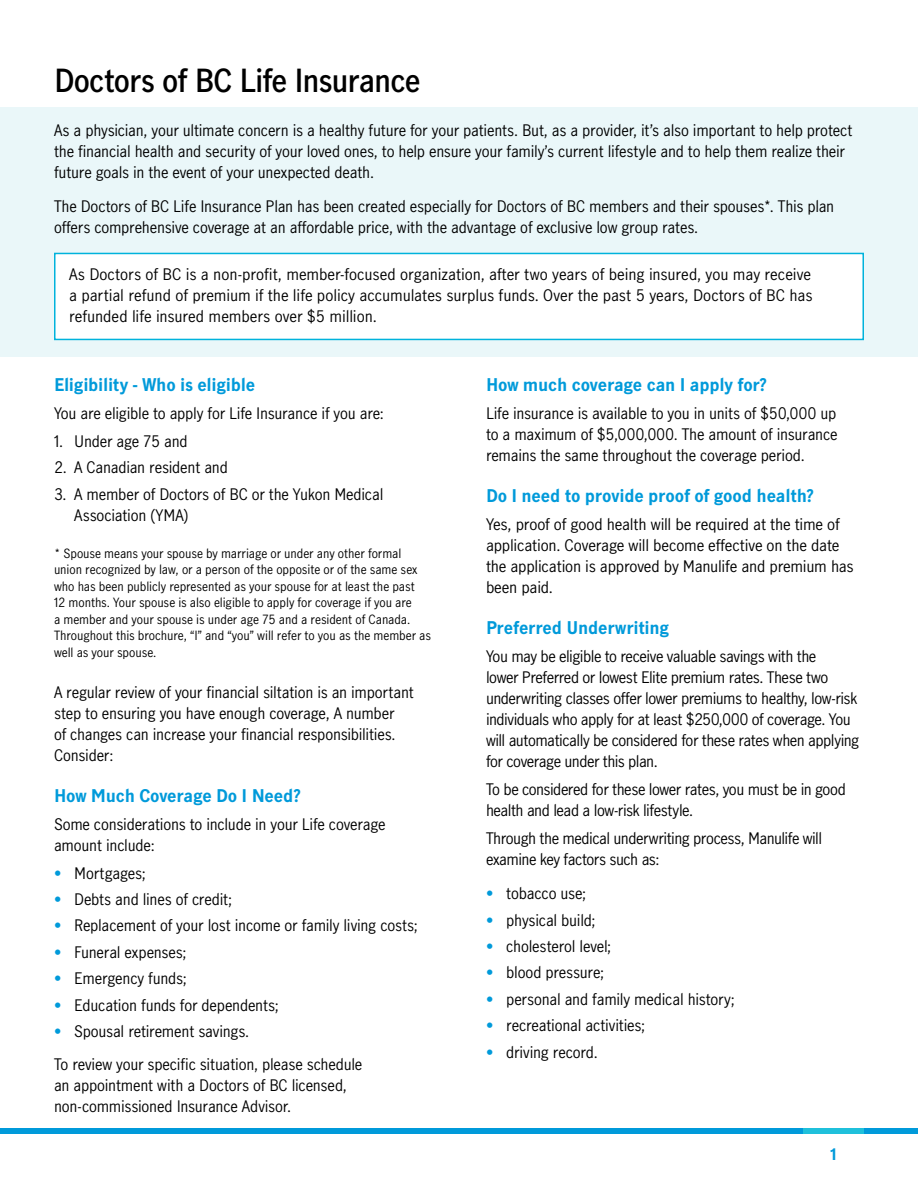
<style>
.page{position:relative;width:918px;height:1188px;background:#fff}
.page>*{position:absolute;margin:0;border:0;box-sizing:border-box;transform-origin:0 0}
.H1_Product_hd{font:600 30px "Manulife JH Sans";letter-spacing:-.03em;color:#000}
.H3_Blue{font:700 16.5px "Manulife JH Sans";letter-spacing:-.015em;color:#009ada}
.body{font:15px/21px "Manulife JH Sans";letter-spacing:-.015em;color:#000}
.t1{font:700 15px "Manulife JH Sans";color:#009ada}
.body-2{font:12px/16.5px "Manulife JH Sans";letter-spacing:-.005em;color:#000}
.s1{color:#009ada}
</style>
<div class="page">
<div style="left:0;top:1129px;width:918px;height:5px;background:#009ada"></div>
<div style="left:803px;top:1129px;width:61px;height:5px;background:#1fc0db"></div>
<div style="left:0;top:107px;width:918px;height:249px;background:#eaf7f9"></div>
<div style="left:55px;top:253px;width:808px;height:86px;background:#fff"></div>
<div style="left:54px;top:253px;width:810px;height:87px;border:2px solid #00b3dc"></div>
<h1 class="H1_Product_hd" style="left:54px;top:59px;width:368px">Doctors of BC Life Insurance</h1>
<p class="body" style="left:54px;top:119px;width:800px">As a physician, your ultimate concern is a healthy future for your patients. But, as a provider, it’s also important to help protect the financial health and security of your loved ones, to help ensure your family’s current lifestyle and to help them realize their future goals in the event of your unexpected death.</p>
<p class="body" style="left:54px;top:195px;width:782px">The Doctors of BC Life Insurance Plan has been created especially for Doctors of BC members and their spouses*. This plan offers comprehensive coverage at an affordable price, with the advantage of exclusive low group rates.</p>
<p class="body" style="left:69px;top:263px;width:745px;text-align:justify">As Doctors of BC is a non-profit, member-focused organization, after two years of being insured, you may receive a partial refund of premium if the life policy accumulates surplus funds. Over the past 5 years, Doctors of BC has refunded life insured members over $5 million.</p>
<h2 class="H3_Blue" style="left:54px;top:373px;width:203px">Eligibility - Who is eligible</h2>
<p class="body" style="left:54px;top:402px;width:332px">You are eligible to apply for Life Insurance if you are:</p>
<p class="body" style="left:54px;top:430px;width:135px">1. Under age 75 and</p>
<p class="body" style="left:54px;top:457px;width:175px">2. A Canadian resident and</p>
<p class="body" style="left:74px;top:483px;width:311px;text-indent:-20px">3. A member of Doctors of BC or the Yukon Medical<br>Association (YMA)</p>
<p class="body-2" style="left:54px;top:544px;width:379px">* Spouse means your spouse by marriage or under any other formal union recognized by law, or a person of the opposite or of the same sex who has been publicly represented as your spouse for at least the past<br>12 months. Your spouse is also eligible to apply for coverage if you are<br>a member and your spouse is under age 75 and a resident of Canada.<br>Throughout this brochure, “I” and “you” will refer to you as the member as well as your spouse.</p>
<p class="body" style="left:54px;top:681px;width:361px">A regular review of your financial siltation is an important step to ensuring you have enough coverage, A number<br>of changes can increase your financial responsibilities.<br>Consider:</p>
<h2 class="H3_Blue" style="left:54px;top:784px;width:248px">How Much Coverage Do I Need?</h2>
<p class="body" style="left:54px;top:813px;width:333px">Some considerations to include in your Life coverage amount include:</p>
<p class="body" style="left:54px;top:862px;width:93px"><span class="s1">•</span> Mortgages;</p>
<p class="body" style="left:54px;top:888px;width:180px"><span class="s1">•</span> Debts and lines of credit;</p>
<p class="body" style="left:54px;top:914px;width:365px"><span class="s1">•</span> Replacement of your lost income or family living costs;</p>
<p class="body" style="left:54px;top:941px;width:134px"><span class="s1">•</span> Funeral expenses;</p>
<p class="body" style="left:54px;top:967px;width:134px"><span class="s1">•</span> Emergency funds;</p>
<p class="body" style="left:54px;top:994px;width:226px"><span class="s1">•</span> Education funds for dependents;</p>
<p class="body" style="left:54px;top:1020px;width:197px"><span class="s1">•</span> Spousal retirement savings.</p>
<p class="body" style="left:54px;top:1053px;width:310px">To review your specific situation, please schedule an appointment with a Doctors of BC licensed, non-commissioned Insurance Advisor.</p>
<h2 class="H3_Blue" style="left:486px;top:373px;width:282px">How much coverage can I apply for?</h2>
<p class="body" style="left:486px;top:402px;width:353px;text-align:justify">Life insurance is available to you in units of $50,000 up to a maximum of $5,000,000. The amount of insurance remains the same throughout the coverage period.</p>
<h2 class="H3_Blue" style="left:486px;top:484px;width:329px">Do I need to provide proof of good health?</h2>
<p class="body" style="left:486px;top:513px;width:369px">Yes, proof of good health will be required at the time of application. Coverage will become effective on the date the application is approved by Manulife and premium has been paid.</p>
<h2 class="H3_Blue" style="left:486px;top:616px;width:185px">Preferred Underwriting</h2>
<p class="body" style="left:486px;top:645px;width:375px">You may be eligible to receive valuable savings with the<br>lower Preferred or lowest Elite premium rates. These two underwriting classes offer lower premiums to healthy, low-risk individuals who apply for at least $250,000 of coverage. You will automatically be considered for these rates when applying for coverage under this plan.</p>
<p class="body" style="left:486px;top:778px;width:361px">To be considered for these lower rates, you must be in good health and lead a low-risk lifestyle.</p>
<p class="body" style="left:486px;top:827px;width:338px">Through the medical underwriting process, Manulife will examine key factors such as:</p>
<p class="body" style="left:486px;top:882px;width:102px"><span class="s1">•</span> tobacco use;</p>
<p class="body" style="left:486px;top:909px;width:111px"><span class="s1">•</span> physical build;</p>
<p class="body" style="left:486px;top:935px;width:127px"><span class="s1">•</span> cholesterol level;</p>
<p class="body" style="left:486px;top:962px;width:120px"><span class="s1">•</span> blood pressure;</p>
<p class="body" style="left:486px;top:988px;width:250px"><span class="s1">•</span> personal and family medical history;</p>
<p class="body" style="left:486px;top:1014px;width:161px"><span class="s1">•</span> recreational activities;</p>
<p class="body" style="left:486px;top:1041px;width:113px"><span class="s1">•</span> driving record.</p>
<p class="t1" style="left:830px;top:1144px;width:8px">1</p>
</div>
